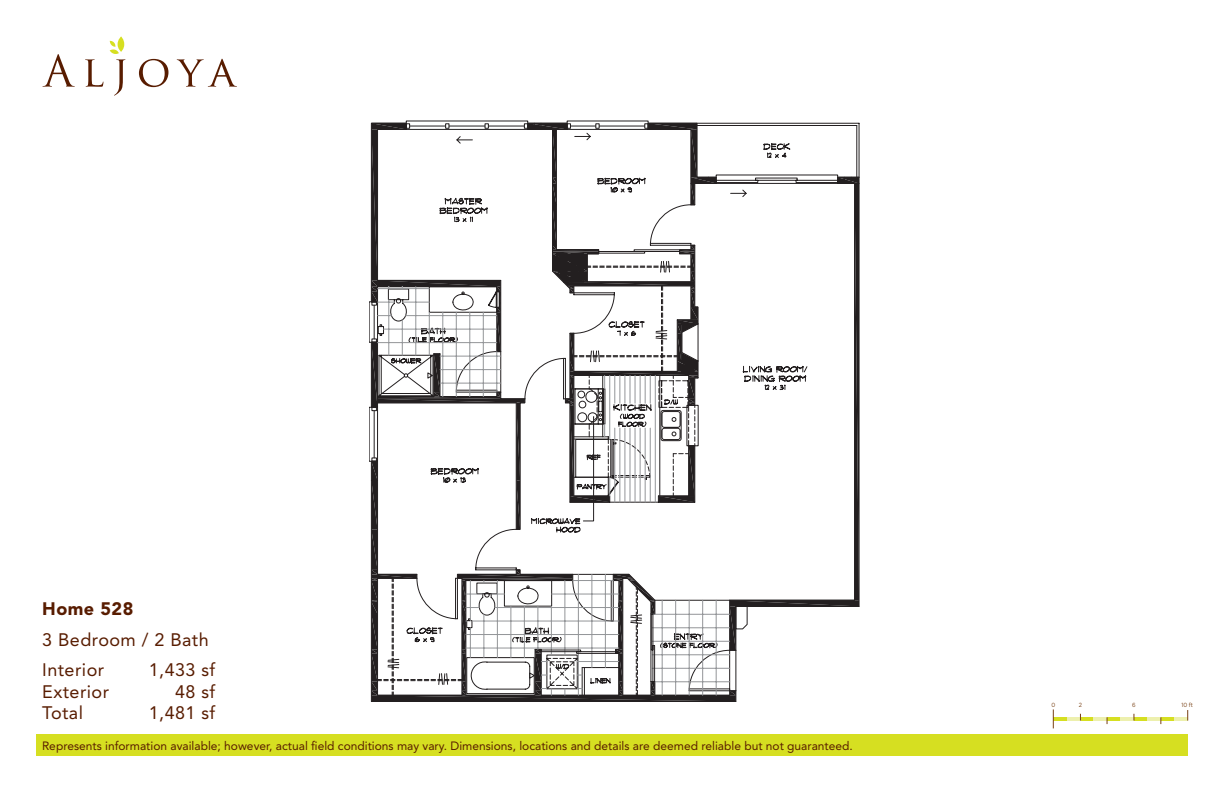
<style>
.page{position:relative;width:1224px;height:792px;background:#fff}
.page>*{position:absolute;margin:0;border:0;box-sizing:border-box;transform-origin:0 0}
.t1{font:18px/30.6px "Avenir LT";letter-spacing:.025em;color:#581c00}
.t2{font:900 18px "Avenir LT";letter-spacing:.025em;color:#581c00}
.t3{font:12px "Avenir LT";color:#581c00}
.t4{font:6px "Gotham";color:#784014;scale:.9 1}
</style>
<div class="page">
<svg style="left:42px;top:54px;width:33px;height:33px"></svg>
<svg style="left:85px;top:59px;width:18px;height:28px"></svg>
<svg style="left:139px;top:59px;width:29px;height:28px"></svg>
<svg style="left:177px;top:59px;width:60px;height:28px"></svg>
<svg style="left:118px;top:36px;width:6px;height:16px"></svg>
<svg style="left:110px;top:41px;width:15px;height:55px"></svg>
<div style="left:36px;top:735px;width:1152px;height:21px;background:#d6df21"></div>
<hr style="left:1080px;top:717px;width:14px;height:4px;background:#d6df21">
<hr style="left:1094px;top:717px;width:13px;height:4px;background:#edf0ae">
<hr style="left:1107px;top:717px;width:13px;height:4px;background:#d6df21">
<hr style="left:1120px;top:717px;width:14px;height:4px;background:#edf0ae">
<hr style="left:1134px;top:717px;width:13px;height:4px;background:#d6df21">
<hr style="left:1147px;top:717px;width:14px;height:4px;background:#edf0ae">
<hr style="left:1161px;top:717px;width:13px;height:4px;background:#d6df21">
<hr style="left:1174px;top:717px;width:14px;height:4px;background:#edf0ae">
<hr style="left:1053px;top:717px;width:14px;height:4px;background:#d6df21">
<svg style="left:1053px;top:709px;width:1px;height:19px"></svg>
<hr style="left:1067px;top:717px;width:13px;height:4px;background:#edf0ae">
<hr style="left:859px;top:123px;width:1px;height:54px;background:#231f20">
<hr style="left:371px;top:701px;width:365px;height:1px;background:#231f20">
<hr style="left:859px;top:177px;width:1px;height:429px;background:#231f20">
<svg style="left:371px;top:122px;width:488px;height:579px"></svg>
<h1 class="t2" style="left:42px;top:598px;width:93px">Home 528</h1>
<h1 class="t1" style="left:42px;top:624px;width:168px">3 Bedroom / 2 Bath<br>Interior</h1>
<h1 class="t1" style="left:149px;top:655px;width:68px">1,433 sf</h1>
<h1 class="t1" style="left:42px;top:676px;width:68px">Exterior</h1>
<h1 class="t1" style="left:175px;top:676px;width:42px">48 sf</h1>
<h1 class="t1" style="left:42px;top:698px;width:42px">Total</h1>
<h1 class="t1" style="left:149px;top:698px;width:68px">1,481 sf</h1>
<p class="t3" style="left:42px;top:738px;width:812px">Represents information available; however, actual field conditions may vary. Dimensions, locations and details are deemed reliable but not guaranteed.</p>
<p class="t4" style="left:1051px;top:701px;width:6px">0</p>
<p class="t4" style="left:1079px;top:701px;width:5px">2</p>
<p class="t4" style="left:1132px;top:701px;width:5px">6</p>
<p class="t4" style="left:1181px;top:701px;width:15px">10 ft</p>
</div>
